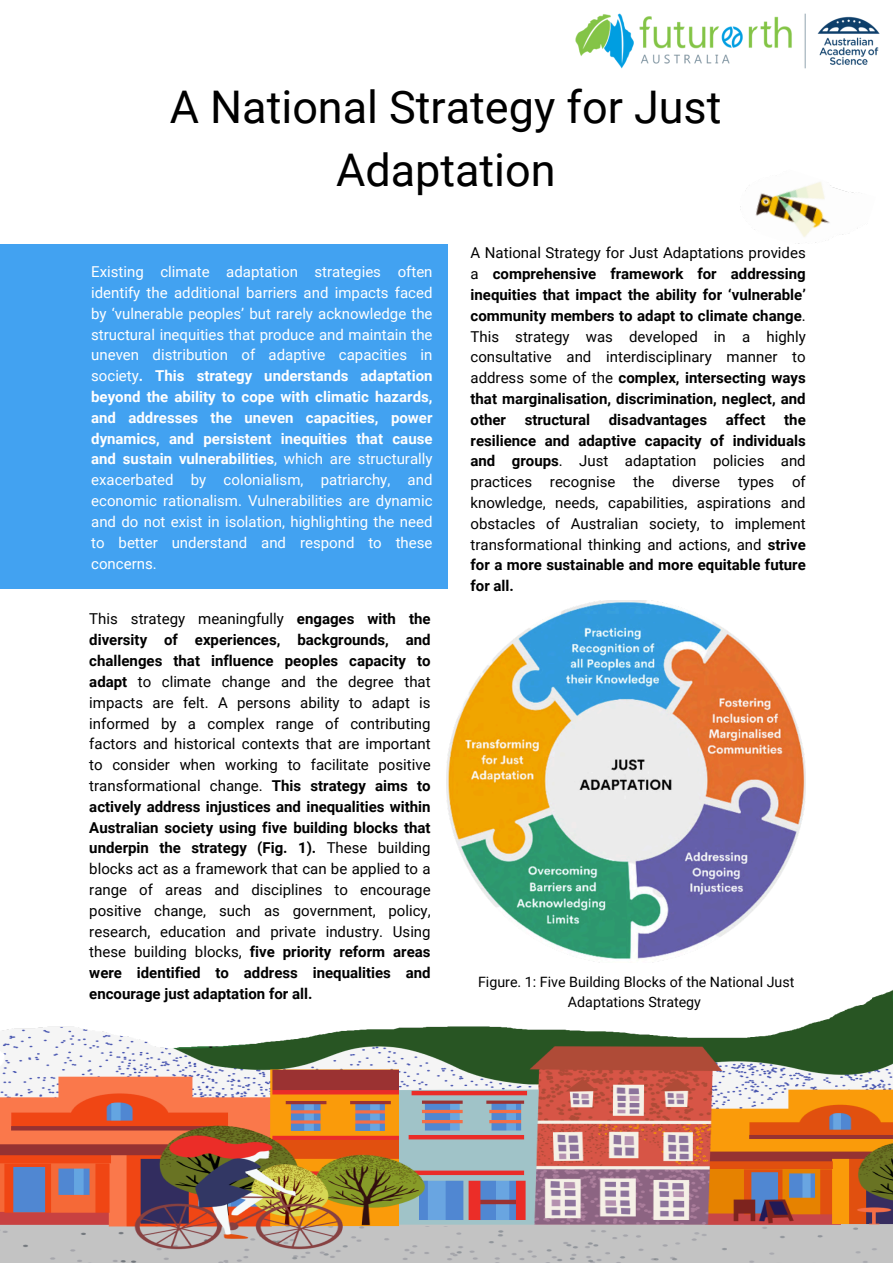
<style>
.page{position:relative;width:893px;height:1263px;background:#fff}
.page>*{position:absolute;margin:0;border:0;box-sizing:border-box;transform-origin:0 0}
.t1{font:45px/63px "Roboto";color:#000;text-align:center}
.t2{font:15px/20.9px "Roboto";color:#000;text-align:justify}
.t3{font:700 15px/20.9px "Roboto";color:#000;text-align:justify}
.t4{font:15px/20.9px "Roboto";color:#fff;text-align:justify}
.t5{font:14.25px/19.6px "Roboto";color:#000;text-align:center}
.s1{font-weight:700}
.s2{font-weight:400}
</style>
<div class="page">
<img style="left:575px;top:13px;width:305px;height:56px">
<img style="left:0;top:990px;width:892px;height:273px">
<div style="left:0;top:245px;width:448px;height:344px;background:#42a2f1"></div>
<img style="left:446px;top:601px;width:360px;height:362px">
<img style="left:740px;top:182px;width:118px;height:62px">
<p class="t1" style="left:170px;top:76px;width:553px">A National Strategy for Just<br>Adaptation</p>
<p class="t4" style="left:91px;top:262px;width:343px">Existing climate adaptation strategies often identify the additional barriers and impacts faced by ‘vulnerable peoples’ but rarely acknowledge the structural inequities that produce and maintain the uneven distribution of adaptive capacities in society<span class="s1">. This strategy understands adaptation beyond the ability to cope with climatic hazards, and addresses the uneven capacities, power dynamics, and persistent inequities that cause and sustain vulnerabilities</span>, which are structurally exacerbated by colonialism, patriarchy, and economic rationalism. Vulnerabilities are dynamic and do not exist in isolation, highlighting the need to better understand and respond to these concerns.</p>
<p class="t2" style="left:89px;top:609px;width:343px">This strategy meaningfully <span class="s1">engages with the diversity of experiences, backgrounds, and challenges that influence peoples capacity to adapt</span> to climate change and the degree that impacts are felt. A persons ability to adapt is informed by a complex range of contributing factors and historical contexts that are important to consider when working to facilitate positive transformational change. <span class="s1">This strategy aims to actively address injustices and inequalities within Australian society using five building blocks that underpin the strategy (Fig. 1).</span> These building blocks act as a framework that can be applied to a range of areas and disciplines to encourage positive change, such as government, policy, research, education and private industry. Using these building blocks, <span class="s1">five priority reform areas were identified to address inequalities and encourage just adaptation for all.</span></p>
<p class="t3" style="left:470px;top:243px;width:337px"><span class="s2">A National Strategy for Just Adaptations provides a</span> comprehensive framework for addressing inequities that impact the ability for ‘vulnerable’ community members to adapt to climate change<span class="s2">.<br>This strategy was developed in a highly consultative and interdisciplinary manner to address some of the</span> complex, intersecting ways that marginalisation, discrimination, neglect, and other structural disadvantages affect the resilience and adaptive capacity of individuals and groups<span class="s2">. Just adaptation policies and practices recognise the diverse types of knowledge, needs, capabilities, aspirations and obstacles of Australian society, to implement transformational thinking and actions, and</span> strive for a more sustainable and more equitable future for all.</p>
<p class="t5" style="left:478px;top:972px;width:318px">Figure. 1: Five Building Blocks of the National Just<br>Adaptations Strategy</p>
</div>
